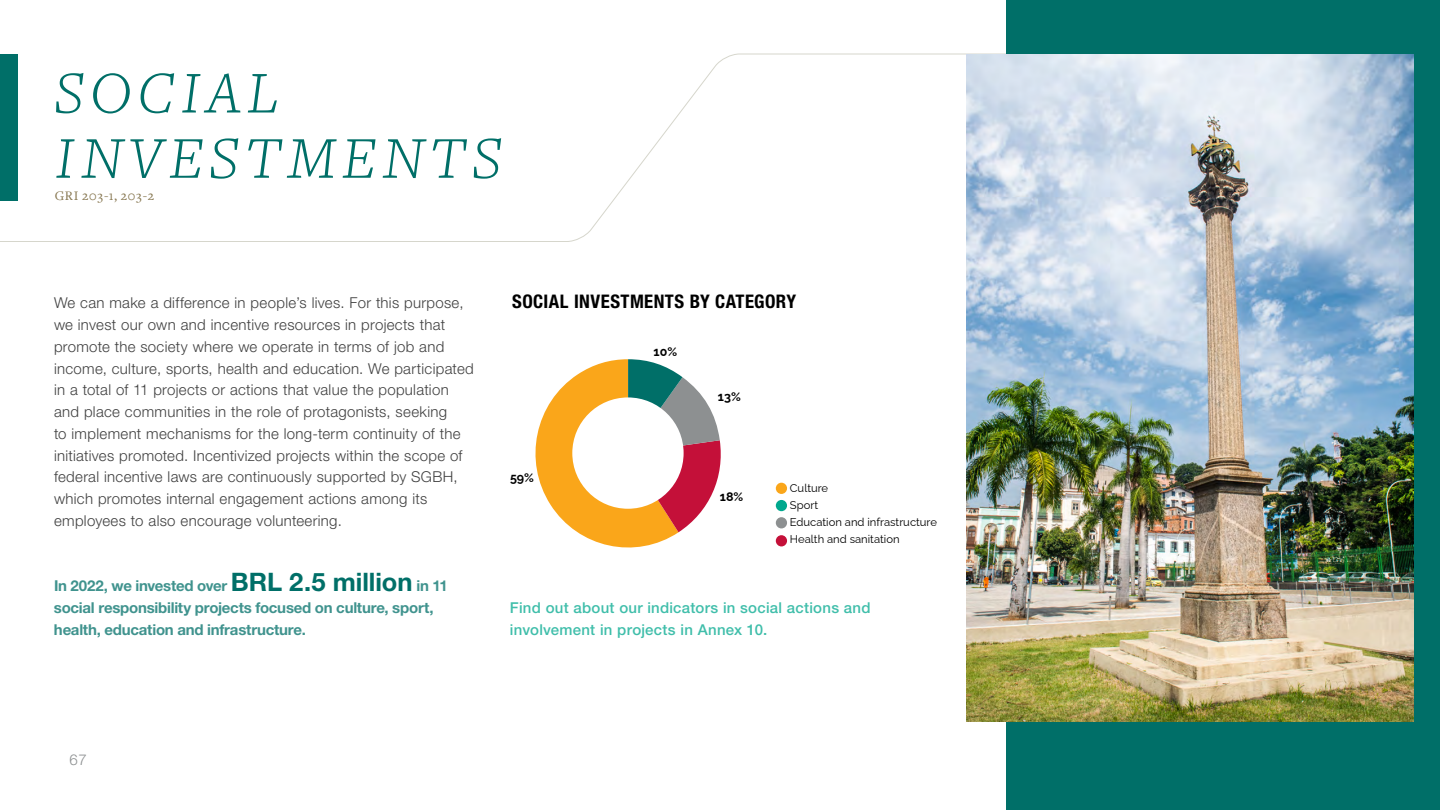
<style>
.page{position:relative;width:1440px;height:810px;background:#fff}
.page>*{position:absolute;margin:0;border:0;box-sizing:border-box;transform-origin:0 0}
.t1{font:italic 300 61.5px/65.2px "Freight Text";letter-spacing:.1em;color:#006f68}
.t2{font:700 condensed 18.75px "Helvetica Neue LT Std";letter-spacing:.02em;color:#000}
.t3{font:300 15px/21.8px "Helvetica Neue LT Std";letter-spacing:.02em;color:#404040}
.t4{font:700 15px/21.8px "Helvetica Neue LT Std";letter-spacing:-.015em;color:#40938e}
.t5{font:500 15px/21.8px "Helvetica Neue LT Std";letter-spacing:.015em;color:#40beaa}
.t6{font:300 15px "Helvetica Neue LT Std";color:#8d9091}
.t7{font:13.5px "Freight Text";letter-spacing:.055em;color:#85754e}
.t8{font:700 12.45px "Raleway";color:#000}
.t9{font:11.25px/17.2px "Raleway";color:#000}
.s1{font-size:25.5px;color:#006f68}
</style>
<div class="page">
<svg style="left:0;top:53px;width:1007px;height:189px"></svg>
<div style="left:776px;top:483px;width:11px;height:11px;background:#faa61a;border-radius:50%"></div>
<div style="left:776px;top:500px;width:11px;height:11px;background:#00a88e;border-radius:50%"></div>
<div style="left:776px;top:517px;width:11px;height:11px;background:#8d9091;border-radius:50%"></div>
<div style="left:776px;top:535px;width:11px;height:11px;background:#c41039;border-radius:50%"></div>
<div style="left:1007px;top:0;width:433px;height:810px;background:#006f68"></div>
<img style="left:967px;top:54px;width:446px;height:668px">
<svg style="left:535px;top:359px;width:186px;height:189px"></svg>
<div style="left:572px;top:397px;width:112px;height:112px;background:#fff;border-radius:50%"></div>
<h1 class="t1" style="left:55px;top:61px;width:448px">SOCIAL<br>INVESTMENTS</h1>
<p class="t7" style="left:55px;top:188px;width:101px">GRI 203-1, 203-2</p>
<p class="t3" style="left:54px;top:292px;width:421px">We can make a difference in people’s lives. For this purpose, we invest our own and incentive resources in projects that promote the society where we operate in terms of job and income, culture, sports, health and education. We participated in a total of 11 projects or actions that value the population and place communities in the role of protagonists, seeking<br>to implement mechanisms for the long-term continuity of the initiatives promoted. Incentivized projects within the scope of federal incentive laws are continuously supported by SGBH, which promotes internal engagement actions among its employees to also encourage volunteering.</p>
<p class="t4" style="left:54px;top:574px;width:395px">In 2022, we invested over <span class="s1">BRL 2.5 million</span> in 11 social responsibility projects focused on culture, sport, health, education and infrastructure.</p>
<p class="t2" style="left:512px;top:290px;width:285px">SOCIAL INVESTMENTS BY CATEGORY</p>
<p class="t8" style="left:654px;top:341px;width:25px">10%</p>
<p class="t8" style="left:718px;top:387px;width:24px">13%</p>
<p class="t8" style="left:510px;top:468px;width:25px">59%</p>
<p class="t8" style="left:720px;top:487px;width:25px">18%</p>
<p class="t9" style="left:790px;top:478px;width:149px">Culture<br>Sport<br>Education and infrastructure<br>Health and sanitation</p>
<p class="t5" style="left:510px;top:596px;width:362px">Find out about our indicators in social actions and involvement in projects in Annex 10.</p>
<p class="t6" style="left:70px;top:751px;width:19px">67</p>
</div>
